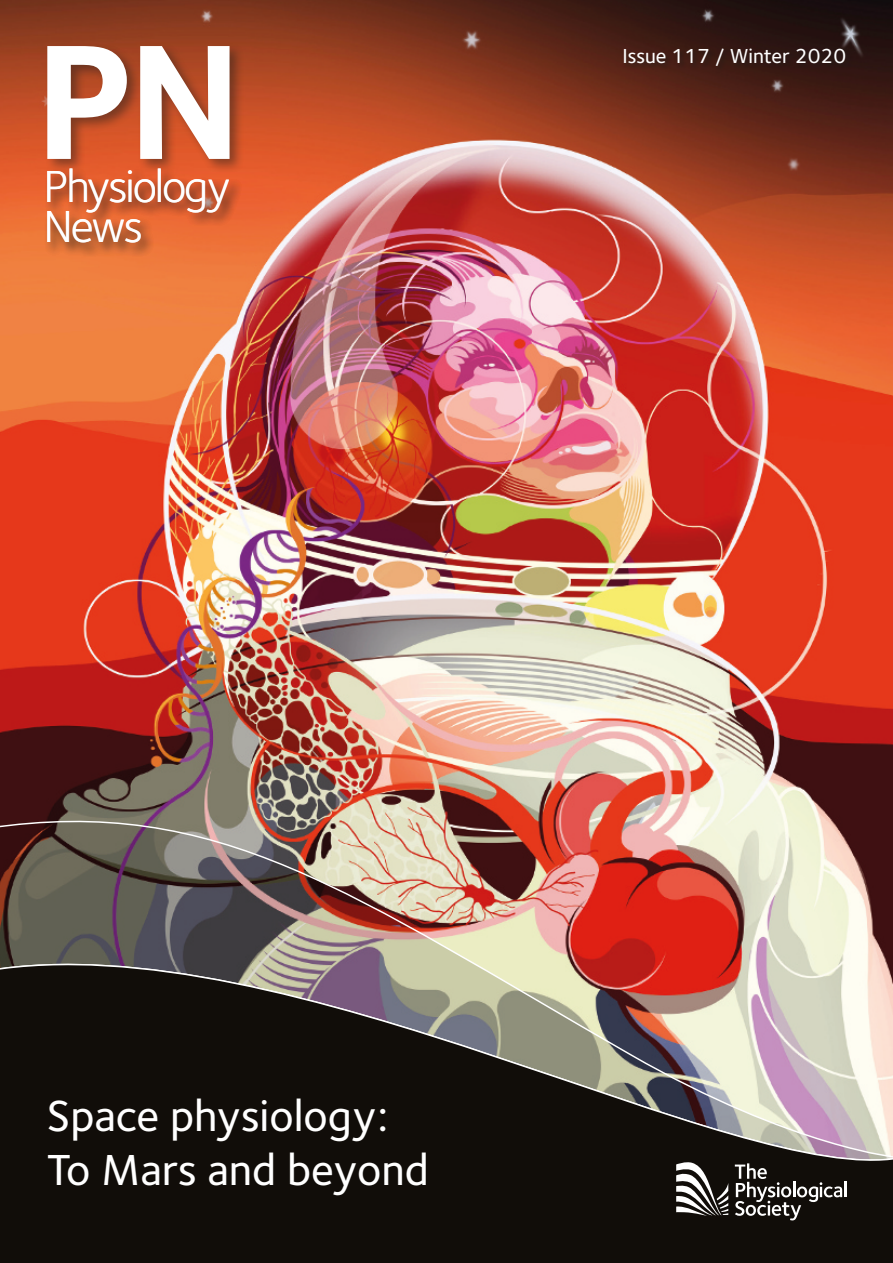
<style>
.page{position:relative;width:893px;height:1263px;background:#fff}
.page>*{position:absolute;margin:0;border:0;box-sizing:border-box;transform-origin:0 0}
.t1{font:700 169.2px "Foundry Sterling";color:#fff}
.t2{font:46.5px/40.3px "Foundry Sterling";letter-spacing:-.045em;color:#fff}
.t3{font:500 45px/54px "Foundry Sterling";color:#fff}
.t4{font:500 21px "Foundry Sterling";color:#fff}
</style>
<div class="page">
<img style="left:0;top:0;width:893px;height:794px">
<img style="left:0;top:794px;width:893px;height:127px">
<svg style="left:0;top:921px;width:893px;height:342px;fill:#110d09"></svg>
<svg style="left:676px;top:1162px;width:52px;height:54px"></svg>
<svg style="left:735px;top:1163px;width:111px;height:57px"></svg>
<div style="left:622px;top:47px;width:230px;height:26px;background:#1d1d1b;opacity:.4"></div>
<div style="left:44px;top:43px;width:201px;height:215px;background:#1d1d1b;opacity:.45"></div>
<div style="left:44px;top:166px;width:200px;height:92px;background:#1d1d1b;opacity:.45"></div>
<h1 class="t1" style="left:35px;top:1px;width:208px">PN</h1>
<p class="t2" style="left:43px;top:166px;width:188px">Physiology<br>News</p>
<p class="t4" style="left:622px;top:44px;width:225px">Issue 117 / Winter 2020</p>
<p class="t3" style="left:47px;top:1089px;width:384px">Space physiology:<br>To Mars and beyond</p>
</div>
